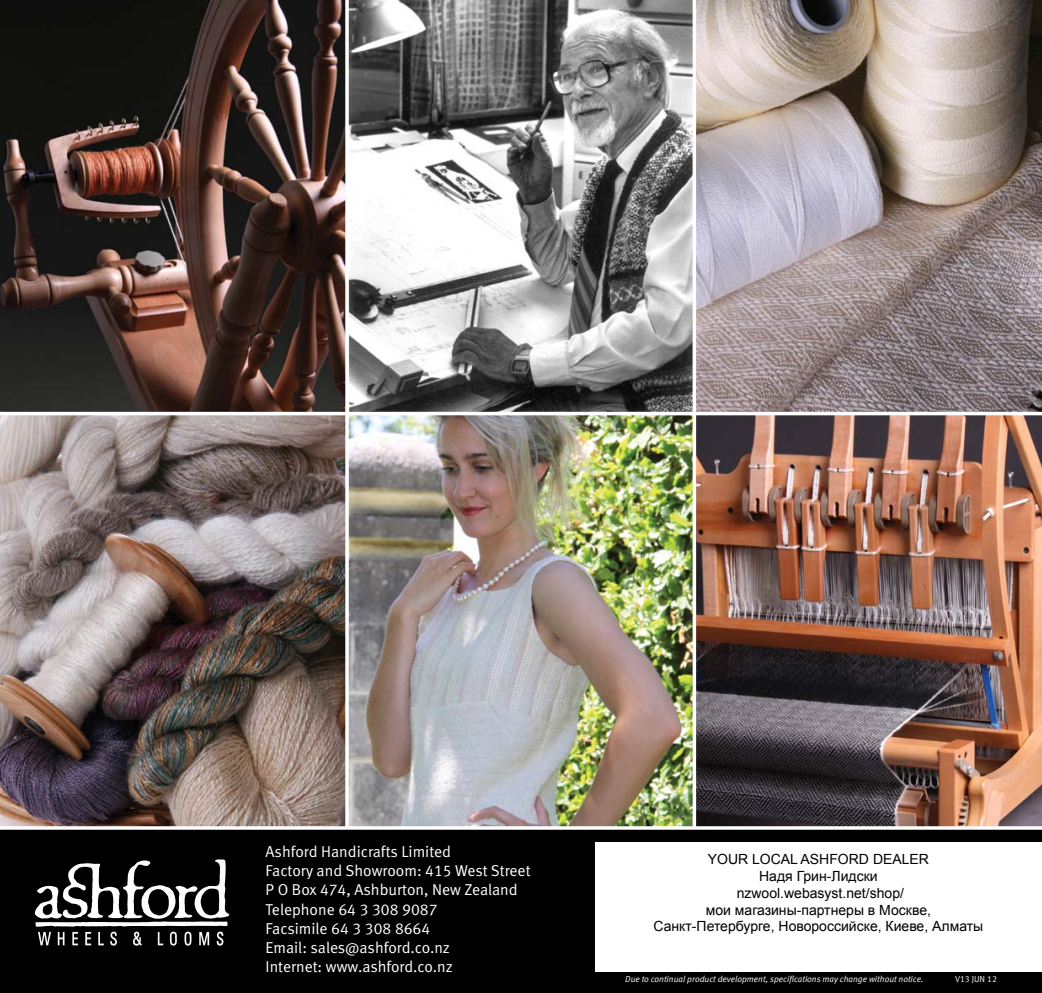
<style>
.page{position:relative;width:1042px;height:993px;background:#fff}
.page>*{position:absolute;margin:0;border:0;box-sizing:border-box;transform-origin:0 0}
.Main_Body_Copy{font:15.75px/19.2px "Meta Normal LF";color:#fff}
.t1{font:14px "Arial";color:#000}
.t2{font:italic 8.75px "Meta Normal LF";color:#fff}
.Main_Body_Copy-2{font:8.75px "Meta Normal LF";color:#fbfcfc}
</style>
<div class="page">
<img style="left:0;top:0;width:692px;height:826px">
<img style="left:696px;top:0;width:346px;height:826px">
<div style="left:0;top:828px;width:1042px;height:164px;background:#000"></div>
<div style="left:595px;top:842px;width:446px;height:129px;background:#fff"></div>
<svg style="left:38px;top:931px;width:186px;height:15px"></svg>
<svg style="left:692px;top:0;width:1px;height:826px"></svg>
<img style="left:194px;top:859px;width:26px;height:59px">
<svg style="left:345px;top:0;width:4px;height:826px"></svg>
<svg style="left:0;top:411px;width:1042px;height:4px"></svg>
<hr style="left:0;top:826px;width:1042px;height:3px;background:#fff">
<p class="Main_Body_Copy" style="left:266px;top:841px;width:187px">Ashford Handicrafts Limited</p>
<p class="Main_Body_Copy" style="left:266px;top:860px;width:266px">Factory and Showroom: 415 West Street<br>P O Box 474, Ashburton, New Zealand<br>Telephone 64 3 308 9087<br>Facsimile 64 3 308 8664<br>Email: sales@ashford.co.nz<br>Internet: www.ashford.co.nz</p>
<p class="t1" style="left:708px;top:849px;width:223px">YOUR LOCAL ASHFORD DEALER</p>
<p class="t1" style="left:759px;top:866px;width:120px">Надя Грин-Лидски</p>
<p class="t1" style="left:736px;top:883px;width:169px">nzwool.webasyst.net/shop/</p>
<p class="t1" style="left:706px;top:900px;width:227px">мои магазины-партнеры в Москве,</p>
<p class="t1" style="left:653px;top:917px;width:331px">Санкт-Петербурге, Новороссийске, Киеве, Алматы</p>
<p class="t2" style="left:625px;top:973px;width:300px">Due to continual product development, specifications may change without notice.</p>
<p class="Main_Body_Copy-2" style="left:955px;top:973px;width:43px">V13 JUN 12</p>
</div>
